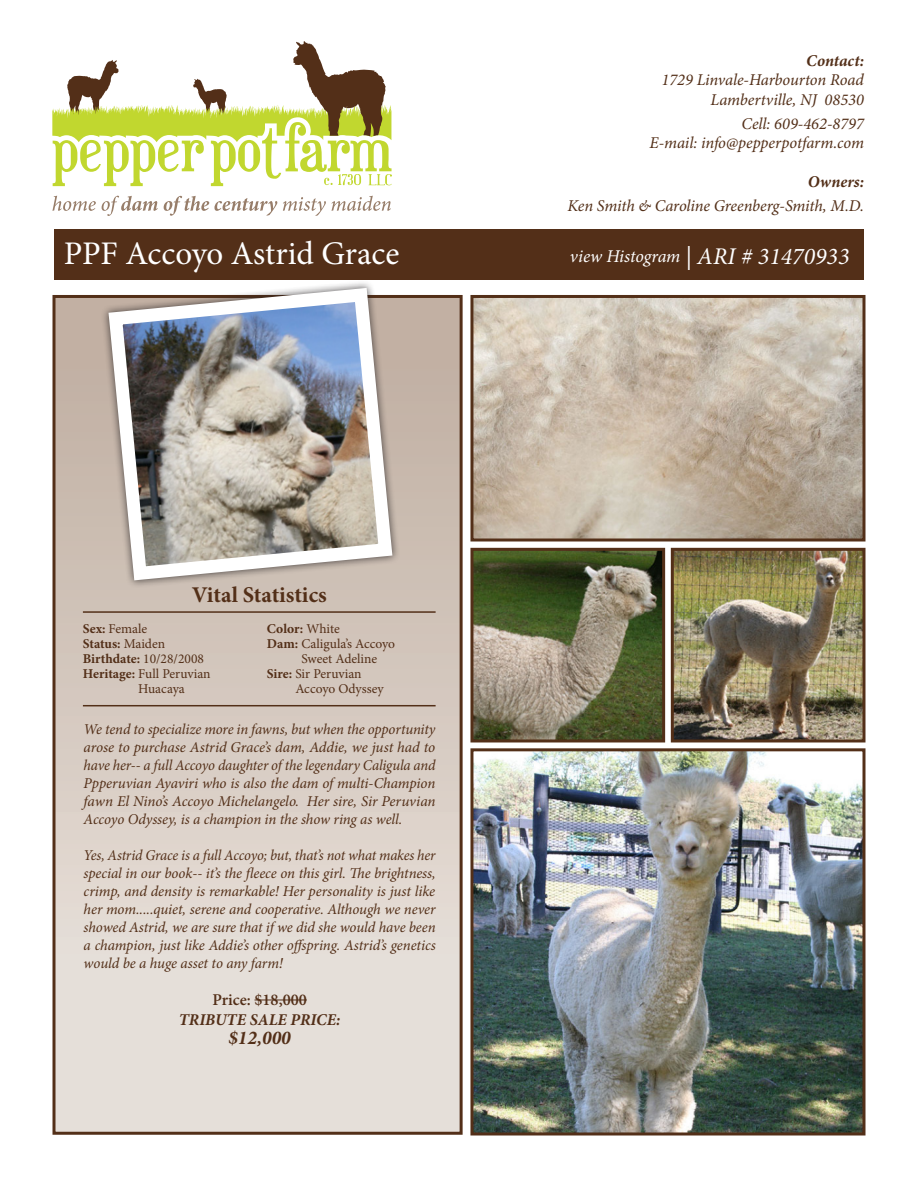
<style>
.page{position:relative;width:918px;height:1188px;background:#fff}
.page>*{position:absolute;margin:0;border:0;box-sizing:border-box;transform-origin:0 0}
.t1{font:33px "Minion Pro";color:#fff}
.t2{font:700 22.5px "Minion Pro";letter-spacing:-.005em;color:#532f18}
.t3{font:italic 700 19.5px "Minion Pro";color:#532f18}
.t4{font:italic 18px "Minion Pro";letter-spacing:-.005em;color:#fff}
.t5{font:italic 16.5px/19.5px "Minion Pro";letter-spacing:-.005em;color:#532f18;text-align:right}
.t6{font:italic 700 16.5px/19.5px "Minion Pro";color:#532f18;text-align:center}
.t7{font:italic 15px/18px "Minion Pro";letter-spacing:-.005em;color:#532f18;text-align:justify}
.t8{font:13.5px/15px "Minion Pro";color:#532f18}
.t9{font:700 13.5px "Minion Pro";color:#532f18}
.s1{font-size:24px}
.s2{font-weight:700}
.s3{font-weight:400}
.s4{font-weight:600;font-style:normal}
</style>
<div class="page">
<div style="left:54px;top:296px;width:407px;height:837px;background:linear-gradient(to bottom,#bfad9f,#ebe6e1)"></div>
<div style="left:52px;top:295px;width:411px;height:840px;border:3px solid #532f18"></div>
<div style="left:54px;top:229px;width:810px;height:50px;background:#532f18"></div>
<svg style="left:52px;top:196px;width:44px;height:15px"></svg>
<svg style="left:102px;top:196px;width:56px;height:20px"></svg>
<svg style="left:164px;top:196px;width:113px;height:20px"></svg>
<svg style="left:283px;top:197px;width:43px;height:19px"></svg>
<svg style="left:332px;top:196px;width:59px;height:15px"></svg>
<svg style="left:52px;top:41px;width:340px;height:145px"></svg>
<hr style="left:255px;top:1000px;width:52px;height:1px;background:#532f18">
<img style="left:474px;top:299px;width:388px;height:239px">
<div style="left:470px;top:295px;width:396px;height:247px;border:3px solid #532f18"></div>
<img style="left:474px;top:752px;width:388px;height:380px">
<div style="left:470px;top:748px;width:396px;height:388px;border:3px solid #532f18"></div>
<img style="left:101px;top:283px;width:298px;height:304px">
<img style="left:675px;top:552px;width:187px;height:186px">
<div style="left:671px;top:548px;width:195px;height:194px;border:3px solid #532f18"></div>
<img style="left:474px;top:552px;width:187px;height:186px">
<div style="left:470px;top:548px;width:195px;height:194px;border:3px solid #532f18"></div>
<hr style="left:83px;top:611px;width:353px;height:2px;background:#532f18">
<hr style="left:83px;top:705px;width:353px;height:1px;background:#532f18">
<p class="t6" style="left:806px;top:51px;width:59px">Contact:</p>
<p class="t5" style="left:661px;top:70px;width:204px">1729 Linvale-Harbourton Road<br>Lambertville, NJ 08530</p>
<p class="t5" style="left:649px;top:114px;width:216px">Cell: 609-462-8797<br>E-mail: info@pepperpotfarm.com</p>
<p class="t6" style="left:808px;top:172px;width:58px">Owners:</p>
<p class="t5" style="left:567px;top:196px;width:298px">Ken Smith &amp; Caroline Greenberg-Smith, M.D.</p>
<p class="t1" style="left:64px;top:231px;width:337px">PPF Accoyo Astrid Grace</p>
<p class="t4" style="left:570px;top:244px;width:281px">view Histogram <span class="s1">| ARI # 31470933</span></p>
<p class="t2" style="left:192px;top:579px;width:137px">Vital Statistics</p>
<p class="t8" style="left:83px;top:621px;width:66px"><span class="s2">Sex:</span> Female</p>
<p class="t9" style="left:83px;top:634px;width:84px">Status: <span class="s3">Maiden</span></p>
<p class="t9" style="left:83px;top:649px;width:123px">Birthdate: <span class="s3">10/28/2008</span></p>
<p class="t8" style="left:138px;top:666px;width:74px;text-indent:-55px"><span class="s2">Heritage:</span> Full Peruvian<br>Huacaya</p>
<p class="t9" style="left:267px;top:619px;width:74px">Color: <span class="s3">White</span></p>
<p class="t8" style="left:301px;top:636px;width:95px;text-indent:-34px"><span class="s2">Dam:</span> Caligula’s Accoyo<br>Sweet Adeline</p>
<p class="t8" style="left:295px;top:666px;width:90px;text-indent:-28px"><span class="s2">Sire:</span> Sir Peruvian<br>Accoyo Odyssey</p>
<p class="t7" style="left:84px;top:720px;width:354px">We tend to specialize more in fawns, but when the opportunity arose to purchase Astrid Grace’s dam, Addie, we just had to have her-- a full Accoyo daughter of the legendary Caligula and Ppperuvian Ayaviri who is also the dam of multi-Champion fawn El Nino’s Accoyo Michelangelo. Her sire, Sir Peruvian Accoyo Odyssey, is a champion in the show ring as well.</p>
<p class="t7" style="left:84px;top:846px;width:354px">Yes, Astrid Grace is a full Accoyo; but, that’s not what makes her special in our book-- it’s the fleece on this girl. The brightness, crimp, and density is remarkable! Her personality is just like her mom.....quiet, serene and cooperative. Although we never showed Astrid, we are sure that if we did she would have been a champion, just like Addie’s other offspring. Astrid’s genetics would be a huge asset to any farm!</p>
<p class="t6" style="left:179px;top:990px;width:163px"><span class="s4">Price: $18,000<br></span>TRIBUTE SALE PRICE:</p>
<p class="t3" style="left:228px;top:1024px;width:64px">$12,000</p>
</div>
